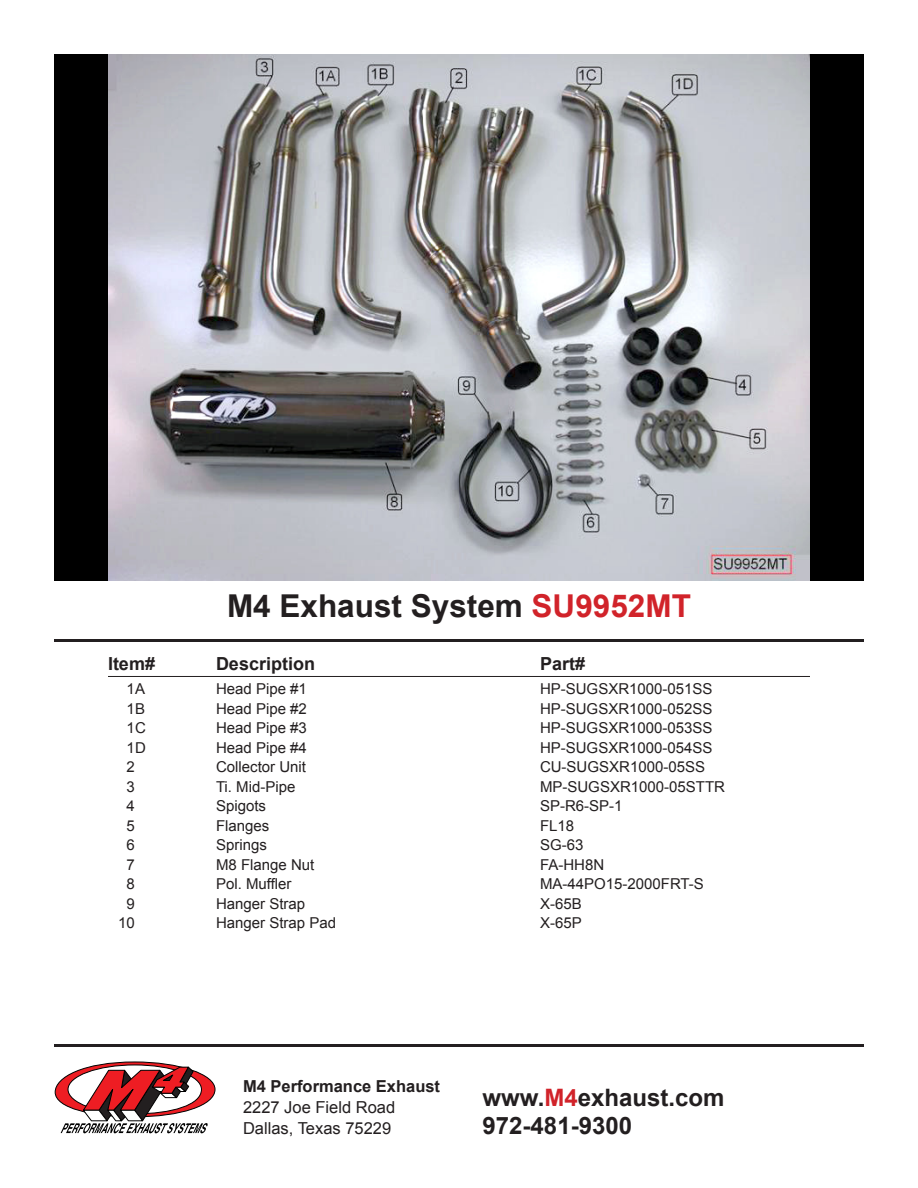
<style>
.page{position:relative;width:918px;height:1188px;background:#fff}
.page>*{position:absolute;margin:0;border:0;box-sizing:border-box;transform-origin:0 0}
.Head_Sub1{font:700 31.5px "Arial";color:#231f20}
.t1{font:700 24px "Arial";color:#231f20}
.partlist_subhead{font:700 18px "Arial";color:#231f20}
.t2{font:16.5px "Arial";color:#231f20}
.t3{font:700 16.5px "Arial";color:#231f20}
.partlist_parts{font:15px "Arial";color:#231f20}
.s1{color:#d1232a}
</style>
<div class="page">
<div style="left:54px;top:54px;width:810px;height:526px;background:#000"></div>
<svg style="left:54px;top:1061px;width:162px;height:72px"></svg>
<hr style="left:54px;top:1044px;width:810px;height:3px;background:#231f20">
<hr style="left:54px;top:639px;width:810px;height:3px;background:#231f20">
<hr style="left:108px;top:676px;width:702px;height:1px;background:#231f20">
<img style="left:108px;top:54px;width:702px;height:526px">
<p class="Head_Sub1" style="left:227px;top:585px;width:465px">M4 Exhaust System <span class="s1">SU9952MT</span></p>
<p class="partlist_subhead" style="left:108px;top:652px;width:49px">Item#</p>
<p class="partlist_subhead" style="left:216px;top:652px;width:101px">Description</p>
<p class="partlist_subhead" style="left:540px;top:652px;width:47px">Part#</p>
<p class="partlist_parts" style="left:127px;top:679px;width:20px">1A</p>
<p class="partlist_parts" style="left:216px;top:679px;width:92px">Head Pipe #1</p>
<p class="partlist_parts" style="left:540px;top:679px;width:174px">HP-SUGSXR1000-051SS</p>
<p class="partlist_parts" style="left:127px;top:699px;width:20px">1B</p>
<p class="partlist_parts" style="left:216px;top:699px;width:92px">Head Pipe #2</p>
<p class="partlist_parts" style="left:540px;top:699px;width:174px">HP-SUGSXR1000-052SS</p>
<p class="partlist_parts" style="left:127px;top:718px;width:21px">1C</p>
<p class="partlist_parts" style="left:216px;top:718px;width:92px">Head Pipe #3</p>
<p class="partlist_parts" style="left:540px;top:718px;width:174px">HP-SUGSXR1000-053SS</p>
<p class="partlist_parts" style="left:127px;top:738px;width:21px">1D</p>
<p class="partlist_parts" style="left:216px;top:738px;width:92px">Head Pipe #4</p>
<p class="partlist_parts" style="left:540px;top:738px;width:174px">HP-SUGSXR1000-054SS</p>
<p class="partlist_parts" style="left:127px;top:757px;width:10px">2</p>
<p class="partlist_parts" style="left:216px;top:757px;width:92px">Collector Unit</p>
<p class="partlist_parts" style="left:540px;top:757px;width:167px">CU-SUGSXR1000-05SS</p>
<p class="partlist_parts" style="left:127px;top:777px;width:10px">3</p>
<p class="partlist_parts" style="left:216px;top:777px;width:81px">Ti. Mid-Pipe</p>
<p class="partlist_parts" style="left:540px;top:777px;width:187px">MP-SUGSXR1000-05STTR</p>
<p class="partlist_parts" style="left:127px;top:796px;width:10px">4</p>
<p class="partlist_parts" style="left:216px;top:796px;width:52px">Spigots</p>
<p class="partlist_parts" style="left:540px;top:796px;width:84px">SP-R6-SP-1</p>
<p class="partlist_parts" style="left:127px;top:816px;width:10px">5</p>
<p class="partlist_parts" style="left:216px;top:816px;width:55px">Flanges</p>
<p class="partlist_parts" style="left:540px;top:816px;width:36px">FL18</p>
<p class="partlist_parts" style="left:127px;top:835px;width:10px">6</p>
<p class="partlist_parts" style="left:216px;top:835px;width:52px">Springs</p>
<p class="partlist_parts" style="left:540px;top:835px;width:45px">SG-63</p>
<p class="partlist_parts" style="left:127px;top:855px;width:10px">7</p>
<p class="partlist_parts" style="left:216px;top:855px;width:100px">M8 Flange Nut</p>
<p class="partlist_parts" style="left:540px;top:855px;width:66px">FA-HH8N</p>
<p class="partlist_parts" style="left:127px;top:874px;width:10px">8</p>
<p class="partlist_parts" style="left:216px;top:874px;width:77px">Pol. Muffler</p>
<p class="partlist_parts" style="left:540px;top:874px;width:165px">MA-44PO15-2000FRT-S</p>
<p class="partlist_parts" style="left:127px;top:894px;width:10px">9</p>
<p class="partlist_parts" style="left:216px;top:894px;width:91px">Hanger Strap</p>
<p class="partlist_parts" style="left:540px;top:894px;width:43px">X-65B</p>
<p class="partlist_parts" style="left:118px;top:913px;width:18px">10</p>
<p class="partlist_parts" style="left:216px;top:913px;width:122px">Hanger Strap Pad</p>
<p class="partlist_parts" style="left:540px;top:913px;width:43px">X-65P</p>
<p class="t3" style="left:243px;top:1075px;width:199px">M4 Performance Exhaust</p>
<p class="t2" style="left:243px;top:1096px;width:154px">2227 Joe Field Road</p>
<p class="t2" style="left:243px;top:1117px;width:150px">Dallas, Texas 75229</p>
<p class="t1" style="left:483px;top:1081px;width:243px">www.<span class="s1">M4</span>exhaust.com</p>
<p class="t1" style="left:483px;top:1110px;width:151px">972-481-9300</p>
</div>
